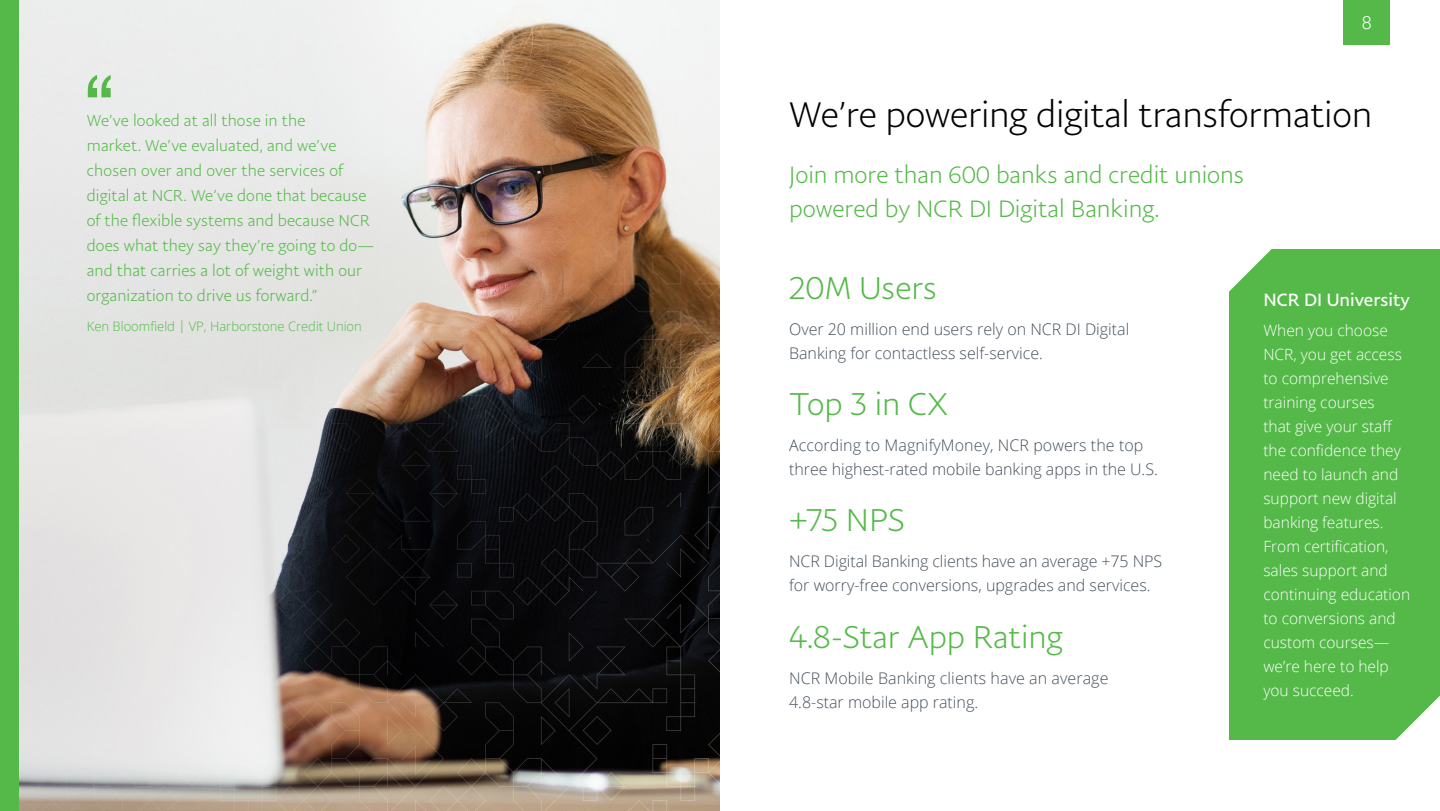
<style>
.page{position:relative;width:1440px;height:811px;background:#fff}
.page>*{position:absolute;margin:0;border:0;box-sizing:border-box;transform-origin:0 0}
.t1{font:72px "Sathu";color:#54b948}
.t2{font:300 36px "Pay Pal Sans Big";letter-spacing:-.005em;color:#000}
.t3{font:300 32px "Pay Pal Sans Big";color:#54b948}
.t4{font:300 24px/34px "Pay Pal Sans Big";color:#54b948}
.t5{font:18px "Pay Pal Sans Big";color:#fff}
.t6{font:300 18px "Roboto";color:#fff}
.t7{font:300 16px/24px "Open Sans";color:#434f5b}
.t8{font:300 16px/25px "Pay Pal Sans Big";letter-spacing:.005em;color:#54b948}
.t9{font:300 15.6px/24px "Open Sans";color:#fff}
.t10{font:300 13px "Open Sans";color:#54b948}
</style>
<div class="page">
<div style="left:1230px;top:249px;width:210px;height:490px;background:#54b948"></div>
<svg style="left:1388px;top:695px;width:52px;height:45px"></svg>
<svg style="left:1229px;top:249px;width:43px;height:52px"></svg>
<img style="left:18px;top:4px;width:702px;height:807px">
<div style="left:1344px;top:0;width:46px;height:44px;background:#54b948"></div>
<div style="left:0;top:0;width:18px;height:811px;background:#54b948"></div>
<h1 class="t1" style="left:82px;top:45px;width:37px">“</h1>
<p class="t8" style="left:87px;top:108px;width:289px">We’ve looked at all those in the<br>market. We’ve evaluated, and we’ve chosen over and over the services of digital at NCR. We’ve done that because of the flexible systems and because NCR does what they say they’re going to do— and that carries a lot of weight with our organization to drive us forward.”</p>
<p class="t10" style="left:87px;top:317px;width:277px">Ken Bloomfield | VP, Harborstone Credit Union</p>
<p class="t6" style="left:1362px;top:10px;width:11px">8</p>
<h2 class="t2" style="left:789px;top:93px;width:585px">We’re powering digital transformation</h2>
<h3 class="t4" style="left:789px;top:158px;width:457px">Join more than 600 banks and credit unions powered by NCR DI Digital Banking.</h3>
<h3 class="t3" style="left:789px;top:269px;width:149px">20M Users</h3>
<p class="t7" style="left:789px;top:317px;width:342px">Over 20 million end users rely on NCR DI Digital<br>Banking for contactless self-service.</p>
<h3 class="t3" style="left:789px;top:385px;width:161px">Top 3 in CX</h3>
<p class="t7" style="left:789px;top:433px;width:370px">According to MagnifyMoney, NCR powers the top three highest-rated mobile banking apps in the U.S.</p>
<h3 class="t3" style="left:789px;top:501px;width:117px">+75 NPS</h3>
<p class="t7" style="left:789px;top:549px;width:375px">NCR Digital Banking clients have an average +75 NPS for worry-free conversions, upgrades and services.</p>
<h3 class="t3" style="left:789px;top:617px;width:275px">4.8-Star App Rating</h3>
<p class="t7" style="left:789px;top:665px;width:321px">NCR Mobile Banking clients have an average<br>4.8-star mobile app rating.</p>
<p class="t5" style="left:1263px;top:289px;width:148px">NCR DI University</p>
<p class="t9" style="left:1263px;top:318px;width:148px">When you choose<br>NCR, you get access to comprehensive training courses<br>that give your staff the confidence they need to launch and support new digital banking features.<br>From certification, sales support and continuing education to conversions and custom courses— we’re here to help you succeed.</p>
</div>
